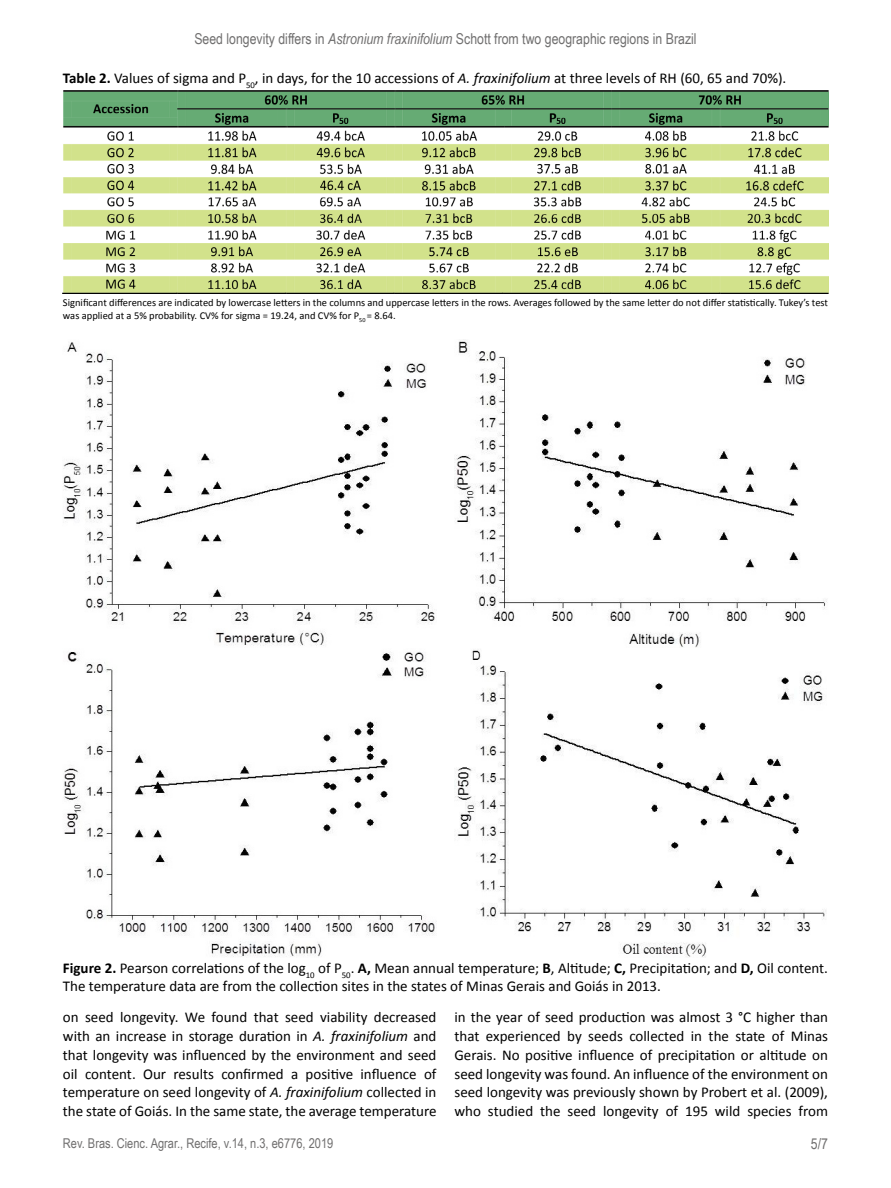
<style>
.page{position:relative;width:891px;height:1188px;background:#fff}
.page>*{position:absolute;margin:0;border:0;box-sizing:border-box;transform-origin:0 0}
.t1{font:15px/18.8px "Calibri";color:#000;text-align:justify}
.t2{font:15px "Arial Narrow";color:#706f6f}
.t3{font:13.5px "Arial Narrow";color:#706f6f}
.t4{font:10.5px/12.6px "Calibri";color:#000}
.s1{font-style:italic}
.s2{font-weight:700}
</style>
<div class="page">
<img style="left:63px;top:91px;width:765px;height:203px">
<img style="left:63px;top:342px;width:372px;height:615px">
<img style="left:454px;top:341px;width:373px;height:616px">
<p class="t2" style="left:194px;top:28px;width:504px">Seed longevity differs in <span class="s1">Astronium fraxinifolium</span> Schott from two geographic regions in Brazil</p>
<p class="t1" style="left:63px;top:69px;width:725px"><span class="s2">Table 2.</span> Values of sigma and P<sub>50</sub>, in days, for the 10 accessions of <span class="s1">A. fraxinifolium</span> at three levels of RH (60, 65 and 70%).</p>
<p class="t4" style="left:63px;top:296px;width:767px">Significant differences are indicated by lowercase letters in the columns and uppercase letters in the rows. Averages followed by the same letter do not differ statistically. Tukey’s test was applied at a 5% probability. CV% for sigma = 19.24, and CV% for P<sub>50</sub> = 8.64.</p>
<p class="t1" style="left:63px;top:958px;width:767px"><span class="s2">Figure 2.</span> Pearson correlations of the log<sub>10</sub> of P<sub>50</sub>. <span class="s2">A,</span> Mean annual temperature; <span class="s2">B</span>, Altitude; <span class="s2">C,</span> Precipitation; and <span class="s2">D,</span> Oil content.<br>The temperature data are from the collection sites in the states of Minas Gerais and Goiás in 2013.</p>
<p class="t1" style="left:63px;top:1008px;width:375px">on seed longevity. We found that seed viability decreased with an increase in storage duration in <span class="s1">A. fraxinifolium</span> and that longevity was influenced by the environment and seed oil content. Our results confirmed a positive influence of temperature on seed longevity of <span class="s1">A. fraxinifolium</span> collected in the state of Goiás. In the same state, the average temperature</p>
<p class="t1" style="left:455px;top:1008px;width:375px">in the year of seed production was almost 3 °C higher than that experienced by seeds collected in the state of Minas Gerais. No positive influence of precipitation or altitude on seed longevity was found. An influence of the environment on seed longevity was previously shown by Probert et al. (2009), who studied the seed longevity of 195 wild species from</p>
<p class="t3" style="left:63px;top:1134px;width:272px">Rev. Bras. Cienc. Agrar., Recife, v.14, n.3, e6776, 2019</p>
<p class="t2" style="left:811px;top:1133px;width:19px">5/7</p>
</div>
